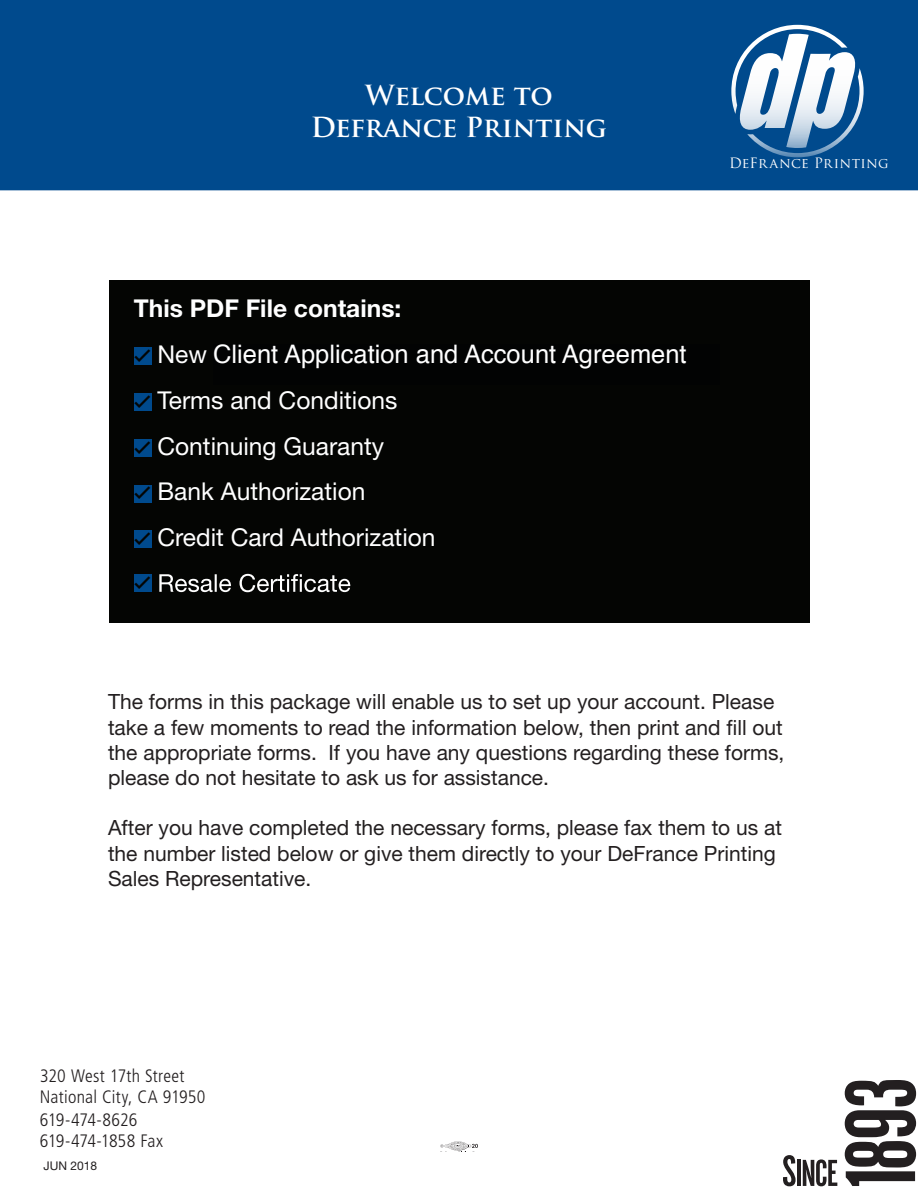
<style>
.page{position:relative;width:918px;height:1188px;background:#fff}
.page>*{position:absolute;margin:0;border:0;box-sizing:border-box;transform-origin:0 0}
.t1{font:700 27px/32.4px "Trajan Pro";color:#fff;text-align:center}
.t2{font:25.5px "Helvetica";color:#fff}
.t3{font:24.6px/45.8px "Helvetica Neue LT Std";color:#fff}
.t4{font:700 24.6px "Helvetica Neue LT Std";color:#fff}
.t5{font:21px/25.2px "Helvetica Neue LT Std";color:#231f20}
.t6{font:18.9px "Charcoal CY";color:#040503}
.t7{font:300 condensed 18px/21px "Frutiger";letter-spacing:.005em;color:#231f20}
.t8{font:300 condensed 18px/21px "Frutiger";letter-spacing:-.015em;color:#231f20}
.t9{font:13.95px "Trajan Pro";letter-spacing:.02em;color:#fff}
.t10{font:12px "Helvetica Neue LT Std";color:#231f20}
</style>
<div class="page">
<svg style="left:440px;top:1141px;width:38px;height:10px"></svg>
<svg style="left:845px;top:1080px;width:71px;height:106px"></svg>
<svg style="left:783px;top:1155px;width:13px;height:31px"></svg>
<hr style="left:797px;top:1160px;width:4px;height:26px;background:#231f20">
<svg style="left:803px;top:1159px;width:34px;height:27px"></svg>
<div style="left:0;top:0;width:918px;height:189px;background:#004a8d"></div>
<svg style="left:731px;top:25px;width:133px;height:133px"></svg>
<div style="left:109px;top:280px;width:700px;height:343px;background:#040503"></div>
<div style="left:134px;top:574px;width:17px;height:18px;background:#004a8d"></div>
<svg style="left:159px;top:574px;width:191px;height:18px"></svg>
<div style="left:134px;top:531px;width:17px;height:17px;background:#004a8d"></div>
<div style="left:134px;top:485px;width:17px;height:17px;background:#004a8d"></div>
<div style="left:134px;top:439px;width:17px;height:18px;background:#004a8d"></div>
<div style="left:134px;top:393px;width:17px;height:18px;background:#004a8d"></div>
<div style="left:134px;top:347px;width:17px;height:18px;background:#004a8d"></div>
<p class="t1" style="left:311px;top:79px;width:298px">Welcome to<br>Defrance Printing</p>
<p class="t9" style="left:729px;top:154px;width:161px">DeFrance Printing</p>
<p class="t4" style="left:134px;top:293px;width:269px">This PDF File contains:</p>
<p class="t3" style="left:157px;top:331px;width:569px">New Customer Application and Account Agreement<br>Terms and Conditions<br>Continuing Guaranty<br>Bank Authorization<br>Credit Card Authorization</p>
<p class="t6" style="left:134px;top:570px;width:19px">✓</p>
<p class="t2" style="left:213px;top:334px;width:475px">Client Application and Account Agreement</p>
<p class="t6" style="left:134px;top:343px;width:19px">✓</p>
<p class="t6" style="left:134px;top:389px;width:19px">✓</p>
<p class="t6" style="left:134px;top:435px;width:19px">✓</p>
<p class="t6" style="left:134px;top:481px;width:19px">✓</p>
<p class="t6" style="left:134px;top:526px;width:19px">✓</p>
<p class="t5" style="left:108px;top:689px;width:678px">The forms in this package will enable us to set up your account. Please take a few moments to read the information below, then print and fill out the appropriate forms. If you have any questions regarding these forms, please do not hesitate to ask us for assistance.</p>
<p class="t5" style="left:108px;top:815px;width:676px">After you have completed the necessary forms, please fax them to us at the number listed below or give them directly to your DeFrance Printing<br>Sales Representative.</p>
<p class="t7" style="left:40px;top:1065px;width:167px">320 West 17th Street<br>National City, CA 91950</p>
<p class="t8" style="left:40px;top:1109px;width:125px">619-474-8626<br>619-474-1858 Fax</p>
<p class="t10" style="left:44px;top:1159px;width:55px">JUN 2018</p>
</div>
